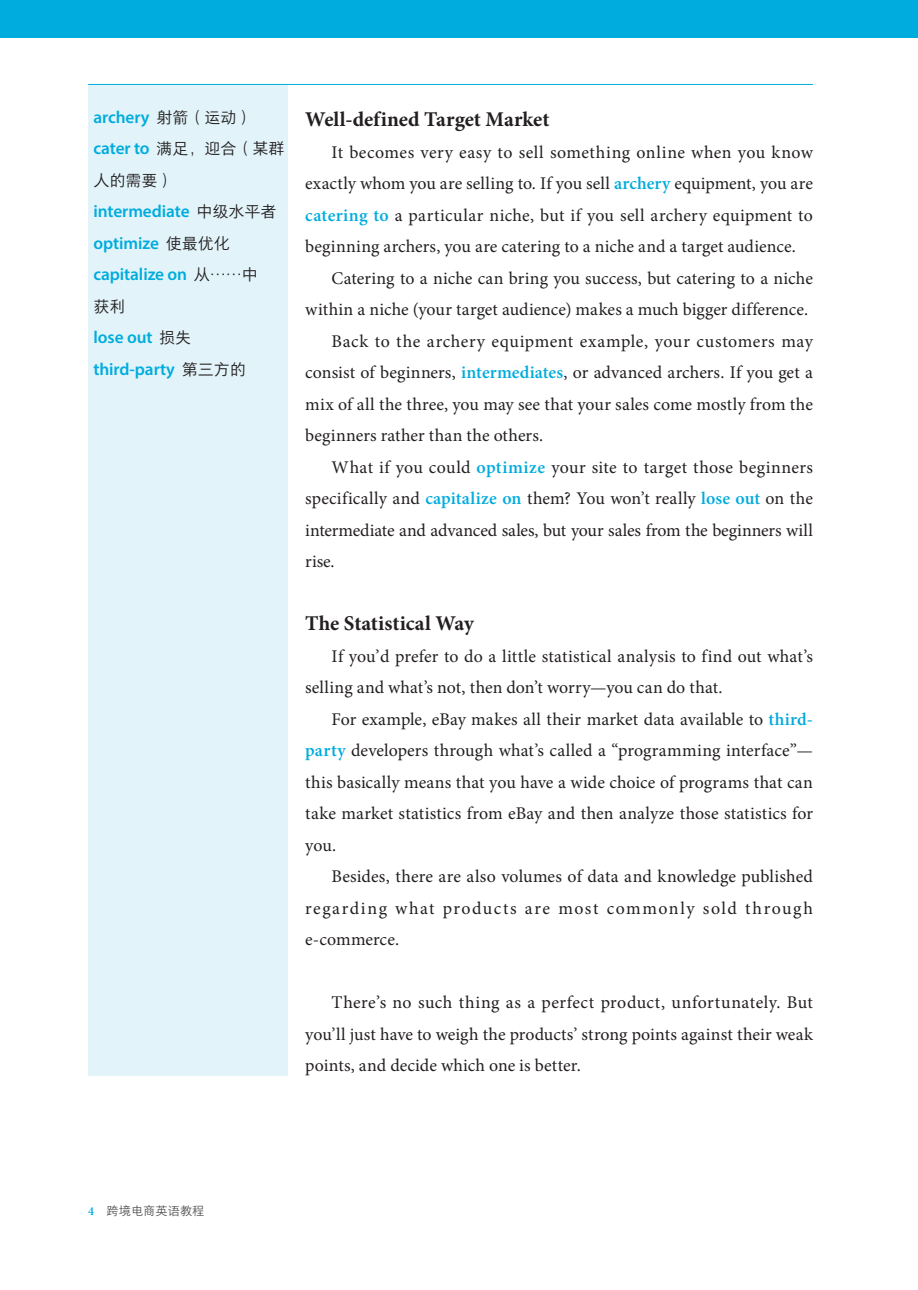
<style>
.page{position:relative;width:918px;height:1290px;background:#fff}
.page>*{position:absolute;margin:0;border:0;box-sizing:border-box;transform-origin:0 0}
.t1{font:700 21px "Minion Pro";color:#231f20}
.t2{font:17.85px/31.5px "Minion Pro";letter-spacing:.01em;color:#231f20;text-align:justify}
.t3{font:17.85px "Minion Pro";letter-spacing:.03em;color:#231f20}
.t4{font:17.85px "Minion Pro";letter-spacing:-.01em;color:#231f20}
.t5{font:600 17.32px/31.5px "Myriad Pro";letter-spacing:-.005em;color:#00acdd}
.t6{font:16.1px/31.7px "FZYOUHK 506 L GBK1 0";letter-spacing:-.005em;color:#231f20}
.t7{font:12.25px "FZYOUHK 504 L GBK1 0";color:#3e3e3f}
.s1{font-family:"FZYOUHK 506 L GBK1 0";font-weight:400;font-size:16.1px;color:#231f20}
.s2{font-family:"Myriad Pro";font-weight:600;font-size:17.32px;color:#00acdd}
.s3{font-weight:600;color:#00acdd}
.s4{font-family:"Minion Pro";font-weight:600;color:#00acdd}
</style>
<div class="page">
<div style="left:88px;top:84px;width:200px;height:992px;background:#e2f4fa"></div>
<hr style="left:88px;top:84px;width:725px;height:1px;background:#00acdd">
<div style="left:0;top:0;width:918px;height:38px;background:#00acdd"></div>
<p class="t5" style="left:93px;top:101px;width:161px">archery <span class="s1">射箭（运动）</span></p>
<p class="t6" style="left:93px;top:133px;width:193px"><span class="s2">cater to</span> 满足，迎合（某群人的需要）</p>
<p class="t5" style="left:93px;top:195px;width:185px">intermediate <span class="s1">中级水平者</span>optimize <span class="s1">使最优化</span>capitalize on <span class="s1">从……中</span></p>
<p class="t6" style="left:93px;top:291px;width:34px">获利</p>
<p class="t5" style="left:93px;top:321px;width:154px">lose out <span class="s1">损失</span>third-party <span class="s1">第三方的</span></p>
<p class="t1" style="left:305px;top:104px;width:246px">Well-defined Target Market</p>
<p class="t3" style="left:331px;top:140px;width:483px">It becomes very easy to sell something online when you know</p>
<p class="t2" style="left:305px;top:168px;width:509px">exactly whom you are selling to. If you sell <span class="s3">archery</span> equipment, you are</p>
<p class="t2" style="left:305px;top:199px;width:509px"><span class="s3">catering to</span> a particular niche, but if you sell archery equipment to</p>
<p class="t2" style="left:305px;top:231px;width:492px">beginning archers, you are catering to a niche and a target audience.</p>
<p class="t2" style="left:331px;top:262px;width:483px">Catering to a niche can bring you success, but catering to a niche</p>
<p class="t2" style="left:305px;top:294px;width:504px">within a niche (your target audience) makes a much bigger difference.</p>
<p class="t3" style="left:331px;top:329px;width:483px">Back to the archery equipment example, your customers may</p>
<p class="t2" style="left:305px;top:357px;width:509px">consist of beginners, <span class="s3">intermediates</span>, or advanced archers. If you get a</p>
<p class="t2" style="left:305px;top:388px;width:509px">mix of all the three, you may see that your sales come mostly from the</p>
<p class="t2" style="left:305px;top:420px;width:239px">beginners rather than the others.</p>
<p class="t2" style="left:331px;top:451px;width:483px">What if you could <span class="s3">optimize</span> your site to target those beginners</p>
<p class="t2" style="left:305px;top:483px;width:509px">specifically and <span class="s3">capitalize on</span> them? You won’t really <span class="s3">lose out</span> on the</p>
<p class="t4" style="left:305px;top:518px;width:509px">intermediate and advanced sales, but your sales from the beginners will</p>
<p class="t2" style="left:305px;top:546px;width:31px">rise.</p>
<p class="t1" style="left:305px;top:608px;width:170px">The Statistical Way</p>
<p class="t2" style="left:305px;top:640px;width:509px;text-indent:26px">If you’d prefer to do a little statistical analysis to find out what’s selling and what’s not, then don’t worry—you can do that.</p>
<p class="t2" style="left:305px;top:703px;width:509px;text-indent:26px">For example, eBay makes all their market data available to <span class="s3">third&shy;party</span> developers through what’s called a “programming interface”— this basically means that you have a wide choice of programs that can take market statistics from eBay and then analyze those statistics for you.</p>
<p class="t2" style="left:305px;top:861px;width:509px;text-indent:26px">Besides, there are also volumes of data and knowledge published regarding what products are most commonly sold through e-commerce.</p>
<p class="t2" style="left:305px;top:987px;width:509px;text-indent:26px">There’s no such thing as a perfect product, unfortunately. But you’ll just have to weigh the products’ strong points against their weak points, and decide which one is better.</p>
<p class="t7" style="left:88px;top:1204px;width:118px"><span class="s4">4</span> 跨境电商英语教程</p>
</div>
